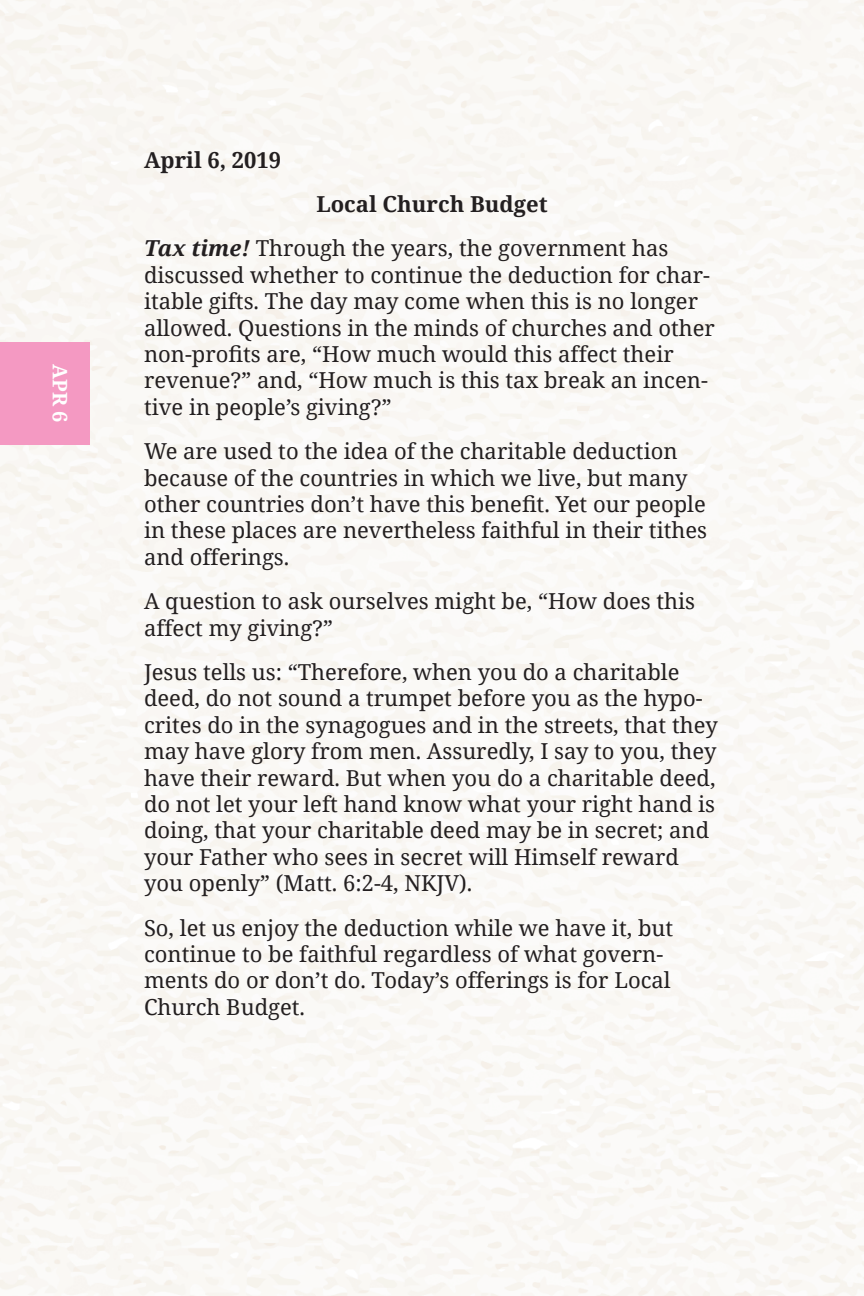
<style>
.page{position:relative;width:864px;height:1296px;background:#fff}
.page>*{position:absolute;margin:0;border:0;box-sizing:border-box;transform-origin:0 0}
.offering_reading_tex{font:22px/26.4px "Noto Serif";color:#231f20}
.Offering_for_the_day{font:700 22px "Noto Serif";color:#231f20}
.offering_reading_dat{font:700 22px "Noto Serif";color:#231f20}
.Month_dates{font:700 20px "Noto Serif";color:#fff}
.s1{font-weight:700;font-style:italic}
</style>
<div class="page">
<div style="left:0;top:342px;width:89px;height:102px;background:#f499c2"></div>
<p class="Month_dates" style="left:74px;top:364px;width:60px;rotate:90deg">APR 6</p>
<p class="offering_reading_dat" style="left:144px;top:144px;width:139px">April 6, 2019</p>
<p class="Offering_for_the_day" style="left:316px;top:188px;width:233px">Local Church Budget</p>
<p class="offering_reading_tex" style="left:144px;top:234px;width:573px"><span class="s1">Tax time!</span> Through the years, the government has discussed whether to continue the deduction for char&shy;itable gifts. The day may come when this is no longer allowed. Questions in the minds of churches and other non-profits are, “How much would this affect their revenue?” and, “How much is this tax break an incen&shy;tive in people’s giving?”</p>
<p class="offering_reading_tex" style="left:144px;top:437px;width:565px">We are used to the idea of the charitable deduction because of the countries in which we live, but many other countries don’t have this benefit. Yet our people in these places are nevertheless faithful in their tithes and offerings.</p>
<p class="offering_reading_tex" style="left:144px;top:587px;width:553px">A question to ask ourselves might be, “How does this affect my giving?”</p>
<p class="offering_reading_tex" style="left:144px;top:658px;width:576px">Jesus tells us: “Therefore, when you do a charitable deed, do not sound a trumpet before you as the hypo&shy;crites do in the synagogues and in the streets, that they may have glory from men. Assuredly, I say to you, they have their reward. But when you do a charitable deed, do not let your left hand know what your right hand is doing, that your charitable deed may be in secret; and your Father who sees in secret will Himself reward you openly” (Matt. 6:2-4, NKJV).</p>
<p class="offering_reading_tex" style="left:144px;top:914px;width:531px">So, let us enjoy the deduction while we have it, but continue to be faithful regardless of what govern&shy;ments do or don’t do. Today’s offerings is for Local Church Budget.</p>
</div>
